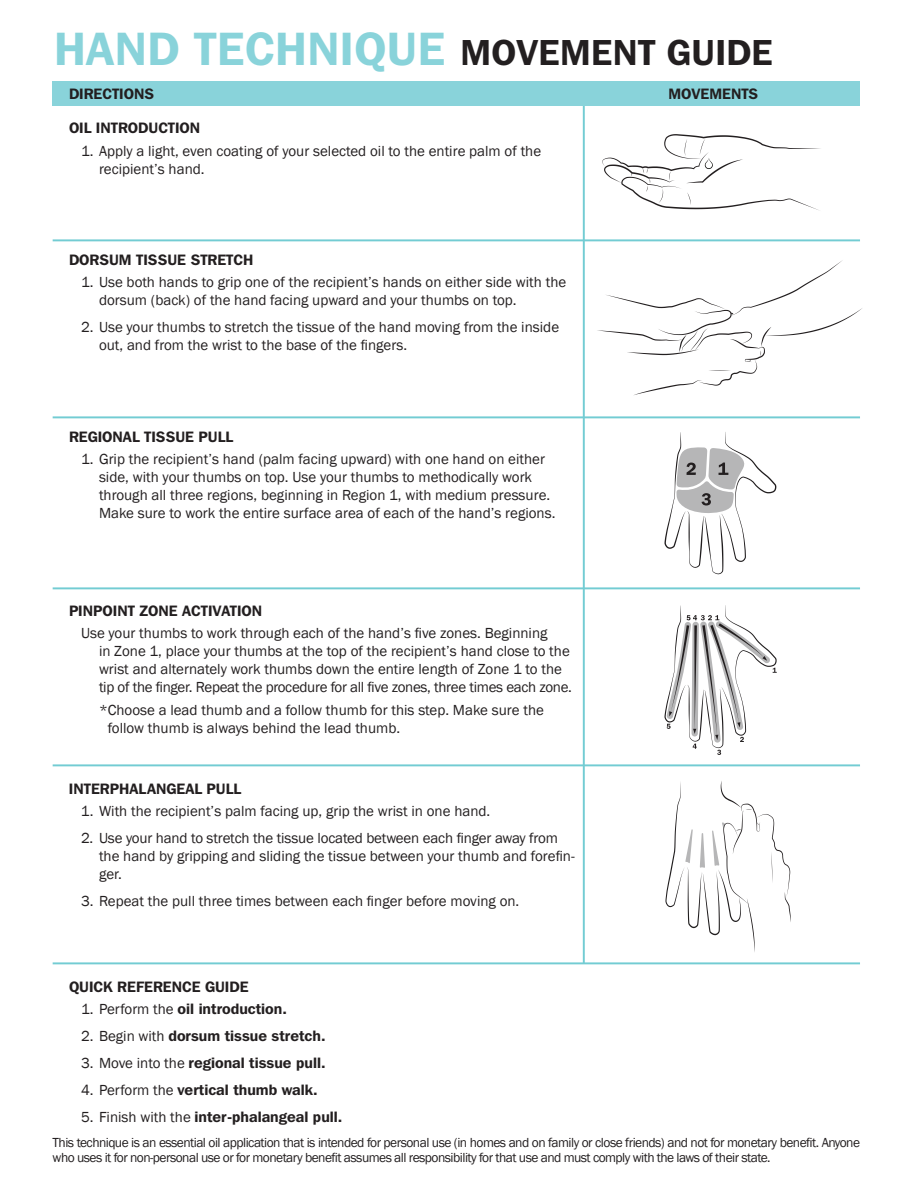
<style>
.page{position:relative;width:918px;height:1188px;background:#fff}
.page>*{position:absolute;margin:0;border:0;box-sizing:border-box;transform-origin:0 0}
.t1{font:600 46.5px "Franklin Gothic IT Cby BT";letter-spacing:.01em;color:#89d3da}
.t2{font:15px/18px "Franklin Gothic";color:#231f20}
.t3{font:600 15px "Franklin Gothic IT Cby BT";color:#231f20}
.t4{font:13.5px/15px "Franklin Gothic";letter-spacing:-.04em;color:#231f20}
.s1{font-size:36px;color:#231f20}
.s2{font-family:"Franklin Gothic";font-weight:400}
</style>
<div class="page">
<hr style="left:53px;top:239px;width:807px;height:2px;background:#73ccd3">
<hr style="left:53px;top:416px;width:807px;height:2px;background:#73ccd3">
<hr style="left:53px;top:587px;width:807px;height:2px;background:#73ccd3">
<hr style="left:53px;top:764px;width:807px;height:2px;background:#73ccd3">
<hr style="left:53px;top:962px;width:807px;height:2px;background:#73ccd3">
<hr style="left:583px;top:92px;width:2px;height:871px;background:#73ccd3">
<div style="left:53px;top:81px;width:807px;height:25px;background:#89d3da"></div>
<svg style="left:602px;top:134px;width:219px;height:76px"></svg>
<svg style="left:597px;top:260px;width:265px;height:135px"></svg>
<svg style="left:664px;top:605px;width:113px;height:150px"></svg>
<svg style="left:664px;top:432px;width:112px;height:142px"></svg>
<svg style="left:665px;top:781px;width:126px;height:171px"></svg>
<h1 class="t1" style="left:54px;top:19px;width:720px">HAND TECHNIQUE <span class="s1">MOVEMENT GUIDE</span></h1>
<p class="t3" style="left:69px;top:84px;width:87px">DIRECTIONS</p>
<p class="t3" style="left:668px;top:84px;width:91px">MOVEMENTS</p>
<p class="t3" style="left:69px;top:119px;width:133px">OIL INTRODUCTION</p>
<p class="t2" style="left:99px;top:142px;width:444px;text-indent:-18px">1. Apply a light, even coating of your selected oil to the entire palm of the recipient’s hand.</p>
<p class="t3" style="left:69px;top:250px;width:186px">DORSUM TISSUE STRETCH</p>
<p class="t2" style="left:99px;top:274px;width:469px;text-indent:-18px">1. Use both hands to grip one of the recipient’s hands on either side with the dorsum (back) of the hand facing upward and your thumbs on top.</p>
<p class="t2" style="left:99px;top:319px;width:462px;text-indent:-18px">2. Use your thumbs to stretch the tissue of the hand moving from the inside out, and from the wrist to the base of the fingers.</p>
<p class="t3" style="left:69px;top:427px;width:166px">REGIONAL TISSUE PULL</p>
<p class="t2" style="left:99px;top:451px;width:458px;text-indent:-18px">1. Grip the recipient’s hand (palm facing upward) with one hand on either side, with your thumbs on top. Use your thumbs to methodically work through all three regions, beginning in Region 1, with medium pressure.<br>Make sure to work the entire surface area of each of the hand’s regions.</p>
<p class="t3" style="left:69px;top:601px;width:195px">PINPOINT ZONE ACTIVATION</p>
<p class="t2" style="left:99px;top:624px;width:475px;text-indent:-18px">Use your thumbs to work through each of the hand’s five zones. Beginning<br>in Zone 1, place your thumbs at the top of the recipient’s hand close to the wrist and alternately work thumbs down the entire length of Zone 1 to the tip of the finger. Repeat the procedure for all five zones, three times each zone.</p>
<p class="t2" style="left:108px;top:701px;width:438px;text-indent:-9px">*Choose a lead thumb and a follow thumb for this step. Make sure the follow thumb is always behind the lead thumb.</p>
<p class="t3" style="left:69px;top:779px;width:173px">INTERPHALANGEAL PULL</p>
<p class="t2" style="left:81px;top:803px;width:411px">1. With the recipient’s palm facing up, grip the wrist in one hand.</p>
<p class="t2" style="left:99px;top:830px;width:477px;text-indent:-18px">2. Use your hand to stretch the tissue located between each finger away from the hand by gripping and sliding the tissue between your thumb and forefin&shy;ger.</p>
<p class="t2" style="left:81px;top:893px;width:440px">3. Repeat the pull three times between each finger before moving on.</p>
<p class="t3" style="left:69px;top:977px;width:181px">QUICK REFERENCE GUIDE</p>
<p class="t3" style="left:81px;top:1000px;width:207px"><span class="s2">1. Perform the</span> oil introduction.</p>
<p class="t3" style="left:81px;top:1027px;width:246px"><span class="s2">2. Begin with</span> dorsum tissue stretch.</p>
<p class="t3" style="left:81px;top:1054px;width:246px"><span class="s2">3. Move into the</span> regional tissue pull.</p>
<p class="t3" style="left:81px;top:1081px;width:238px"><span class="s2">4. Perform the</span> vertical thumb walk.</p>
<p class="t3" style="left:81px;top:1108px;width:263px"><span class="s2">5. Finish with the</span> inter-phalangeal pull.</p>
<p class="t4" style="left:53px;top:1135px;width:809px">This technique is an essential oil application that is intended for personal use (in homes and on family or close friends) and not for monetary benefit. Anyone who uses it for non-personal use or for monetary benefit assumes all responsibility for that use and must comply with the laws of their state.</p>
</div>
